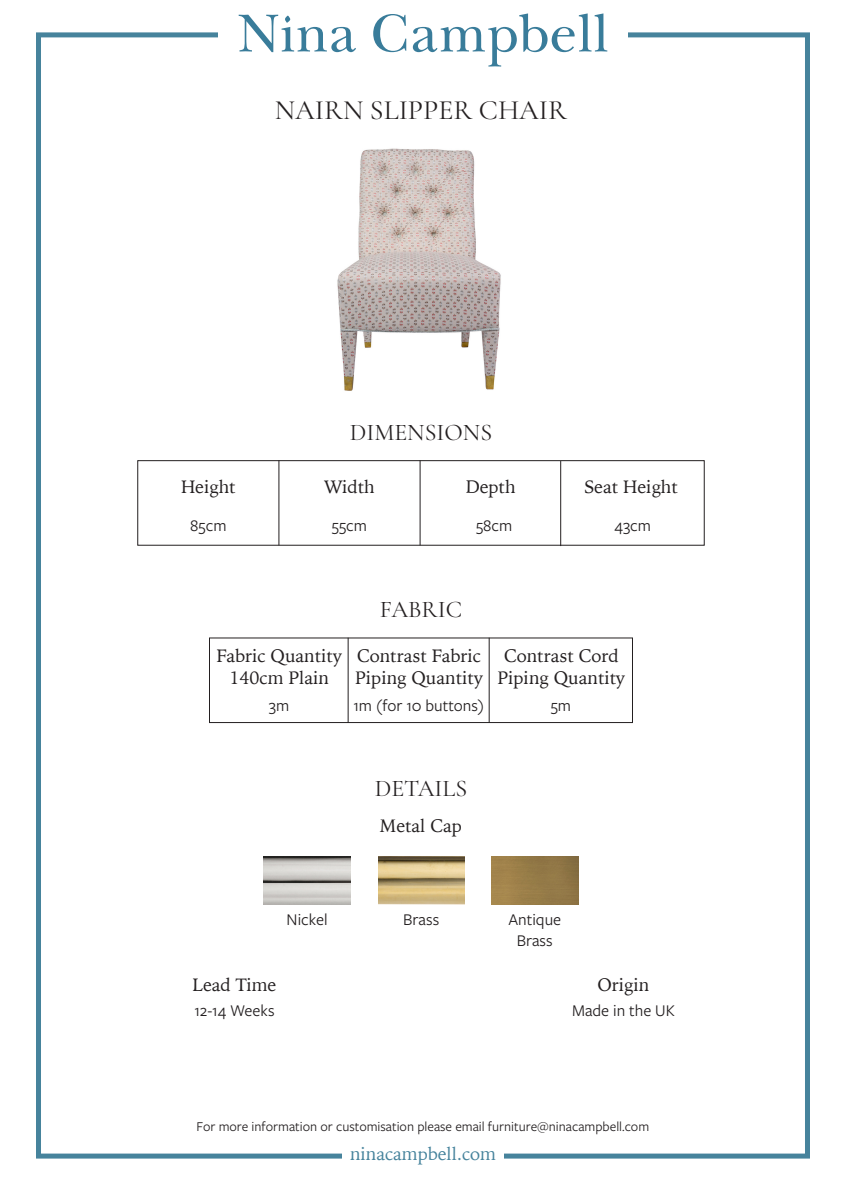
<style>
.page{position:relative;width:842px;height:1191px;background:#fff}
.page>*{position:absolute;margin:0;border:0;box-sizing:border-box;transform-origin:0 0}
.t1{font:28px "Cormorant Garamond";color:#231f20}
.t2{font:24px "Cormorant Garamond";color:#231f20}
.t3{font:18px/21.6px "Iowan Old Style";color:#231f20;text-align:center}
.t4{font:18px "Iowan Old Style";color:#46839c}
.t5{font:17px/20.4px "Freight Sans Pro";color:#231f20;text-align:center}
.t6{font:14px "Freight Sans Pro";color:#231f20}
</style>
<div class="page">
<div style="left:36px;top:32px;width:774px;height:1126px;border:5px solid #46839c"></div>
<div style="left:342px;top:1144px;width:162px;height:27px;background:#fff"></div>
<div style="left:218px;top:13px;width:410px;height:60px;background:#fff"></div>
<svg style="left:238px;top:13px;width:370px;height:54px"></svg>
<div style="left:209px;top:637px;width:424px;height:86px;border:1px solid #231f20"></div>
<hr style="left:348px;top:637px;width:1px;height:86px;background:#231f20">
<hr style="left:489px;top:637px;width:1px;height:86px;background:#231f20">
<div style="left:137px;top:460px;width:567px;height:85px;border:1px solid #231f20"></div>
<hr style="left:279px;top:460px;width:1px;height:85px;background:#231f20">
<hr style="left:560px;top:461px;width:1px;height:85px;background:#231f20">
<hr style="left:420px;top:460px;width:1px;height:85px;background:#231f20">
<img style="left:337px;top:148px;width:164px;height:243px">
<img style="left:264px;top:856px;width:86px;height:49px">
<img style="left:378px;top:856px;width:86px;height:49px">
<img style="left:492px;top:856px;width:86px;height:49px">
<p class="t1" style="left:275px;top:93px;width:294px">NAIRN SLIPPER CHAIR</p>
<p class="t3" style="left:181px;top:475px;width:56px">Height</p>
<p class="t5" style="left:190px;top:514px;width:38px">85cm</p>
<p class="t2" style="left:350px;top:417px;width:144px">DIMENSIONS</p>
<p class="t3" style="left:324px;top:475px;width:52px">Width</p>
<p class="t5" style="left:332px;top:514px;width:37px">55cm</p>
<p class="t3" style="left:466px;top:475px;width:51px">Depth</p>
<p class="t5" style="left:476px;top:514px;width:38px">58cm</p>
<p class="t2" style="left:380px;top:594px;width:84px">FABRIC</p>
<p class="t3" style="left:584px;top:475px;width:95px">Seat Height</p>
<p class="t5" style="left:615px;top:514px;width:38px">43cm</p>
<p class="t3" style="left:217px;top:644px;width:127px">Fabric Quantity<br>140cm Plain</p>
<p class="t5" style="left:269px;top:694px;width:22px">3m</p>
<p class="t3" style="left:355px;top:644px;width:129px;text-align:left">Contrast Fabric<br>Piping Quantity</p>
<p class="t5" style="left:353px;top:694px;width:132px">1m (for 10 buttons)</p>
<p class="t5" style="left:551px;top:694px;width:22px">5m</p>
<p class="t3" style="left:504px;top:644px;width:116px">Contrast Cord</p>
<p class="t3" style="left:498px;top:666px;width:129px">Piping Quantity</p>
<p class="t2" style="left:375px;top:773px;width:94px">DETAILS</p>
<p class="t3" style="left:380px;top:814px;width:84px">Metal Cap</p>
<p class="t5" style="left:287px;top:909px;width:42px">Nickel</p>
<p class="t5" style="left:403px;top:909px;width:38px">Brass</p>
<p class="t5" style="left:508px;top:908px;width:54px">Antique<br>Brass</p>
<p class="t3" style="left:193px;top:972px;width:85px">Lead Time</p>
<p class="t5" style="left:194px;top:999px;width:82px">12-14 Weeks</p>
<p class="t3" style="left:597px;top:972px;width:53px">Origin</p>
<p class="t5" style="left:572px;top:999px;width:104px">Made in the UK</p>
<p class="t6" style="left:196px;top:1117px;width:454px">For more information or customisation please email furniture@ninacampbell.com</p>
<p class="t4" style="left:350px;top:1137px;width:147px">ninacampbell.com</p>
</div>
